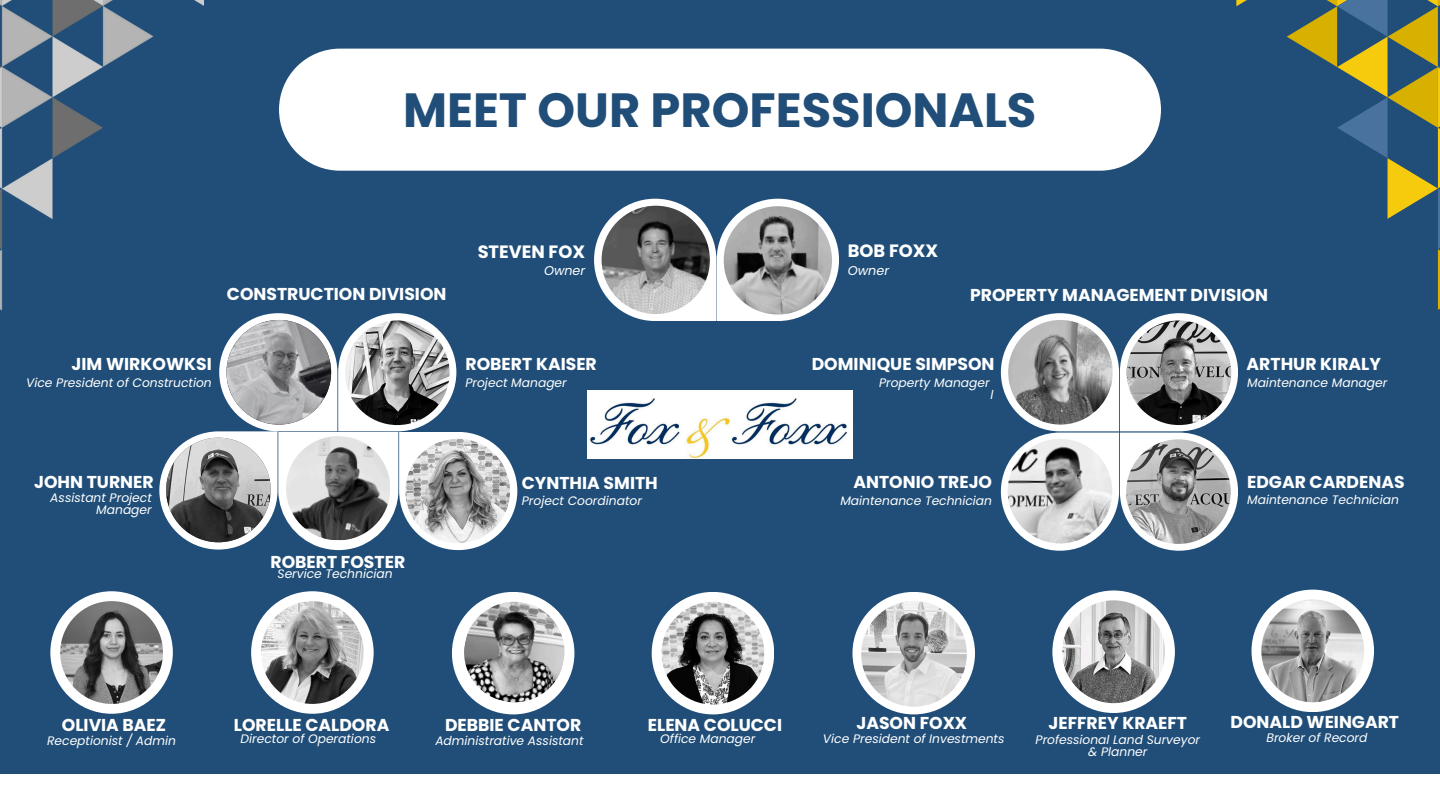
<style>
.page{position:relative;width:1440px;height:810px;background:#204e78}
.page>*{position:absolute;margin:0;border:0;box-sizing:border-box;transform-origin:0 0}
.t1{font:700 48px "Poppins";color:#204e78}
.t2{font:700 17.8px "Poppins";color:#fff}
.t3{font:700 17.2px "Poppins";color:#fff}
.t4{font:italic 12.7px "Poppins";color:#fff}
.t5{font:italic 12.3px/11.9px "Poppins";color:#fff;text-align:right}
</style>
<div class="page">
<div style="left:279px;top:49px;width:722px;height:122px;background:#fff"></div>
<img style="left:0;top:0;width:203px;height:311px">
<div style="left:0;top:774px;width:1440px;height:36px;background:#fff"></div>
<svg style="left:594px;top:199px;width:245px;height:122px"></svg>
<img style="left:724px;top:206px;width:108px;height:109px">
<svg style="left:1001px;top:0;width:439px;height:551px"></svg>
<img style="left:1008px;top:320px;width:105px;height:105px">
<div style="left:50px;top:591px;width:123px;height:123px;background:#fff;border-radius:50%"></div>
<img style="left:60px;top:601px;width:103px;height:103px;border-radius:50%">
<div style="left:251px;top:591px;width:123px;height:123px;background:#fff;border-radius:50%"></div>
<img style="left:261px;top:601px;width:103px;height:103px;border-radius:50%">
<div style="left:452px;top:592px;width:122px;height:122px;background:#fff;border-radius:50%"></div>
<img style="left:459px;top:597px;width:110px;height:110px">
<div style="left:652px;top:592px;width:122px;height:122px;background:#fff;border-radius:50%"></div>
<img style="left:662px;top:602px;width:102px;height:103px;border-radius:50%">
<div style="left:852px;top:592px;width:123px;height:122px;background:#fff;border-radius:50%"></div>
<img style="left:861px;top:601px;width:106px;height:106px;border-radius:50%">
<div style="left:1052px;top:590px;width:123px;height:123px;background:#fff;border-radius:50%"></div>
<img style="left:1062px;top:600px;width:103px;height:103px;border-radius:50%">
<div style="left:1252px;top:590px;width:122px;height:122px;background:#fff;border-radius:50%"></div>
<img style="left:1261px;top:599px;width:103px;height:103px;border-radius:50%">
<svg style="left:159px;top:313px;width:358px;height:237px"></svg>
<img style="left:285px;top:436px;width:106px;height:105px">
<img style="left:587px;top:390px;width:266px;height:69px">
<p class="t1" style="left:403px;top:76px;width:635px">MEET OUR PROFESSIONALS</p>
<p class="t3" style="left:227px;top:282px;width:221px">CONSTRUCTION DIVISION</p>
<h2 class="t2" style="left:848px;top:238px;width:92px">BOB FOXX</h2>
<h2 class="t2" style="left:478px;top:240px;width:109px">STEVEN FOX</h2>
<h2 class="t4" style="left:544px;top:261px;width:43px">Owner</h2>
<h2 class="t4" style="left:848px;top:261px;width:43px">Owner</h2>
<h2 class="t3" style="left:970px;top:283px;width:299px">PROPERTY MANAGEMENT DIVISION</h2>
<p class="t3" style="left:72px;top:352px;width:142px">JIM WIRKOWKSI</p>
<p class="t3" style="left:466px;top:352px;width:133px">ROBERT KAISER</p>
<p class="t3" style="left:812px;top:352px;width:184px">DOMINIQUE SIMPSON</p>
<p class="t3" style="left:1247px;top:352px;width:136px">ARTHUR KIRALY</p>
<p class="t5" style="left:26px;top:377px;width:187px">Vice President of Construction</p>
<h2 class="t5" style="left:465px;top:377px;width:103px">Project Manager</h2>
<p class="t5" style="left:879px;top:377px;width:112px">Property Manager</p>
<p class="t5" style="left:1247px;top:377px;width:142px">Maintenance Manager</p>
<p class="t5" style="left:990px;top:389px;width:5px">l</p>
<h2 class="t3" style="left:34px;top:470px;width:121px">JOHN TURNER</h2>
<p class="t5" style="left:50px;top:491px;width:103px">Assistant Project<br>Manager</p>
<p class="t3" style="left:522px;top:471px;width:138px">CYNTHIA SMITH</p>
<h2 class="t5" style="left:522px;top:495px;width:122px">Project Coordinator</h2>
<p class="t3" style="left:853px;top:470px;width:140px">ANTONIO TREJO</p>
<h2 class="t5" style="left:840px;top:495px;width:153px">Maintenance Technician</h2>
<p class="t3" style="left:1247px;top:470px;width:159px">EDGAR CARDENAS</p>
<p class="t5" style="left:1247px;top:494px;width:153px">Maintenance Technician</p>
<h2 class="t3" style="left:271px;top:550px;width:136px">ROBERT FOSTER</h2>
<p class="t5" style="left:278px;top:567px;width:117px">Service Technician</p>
<p class="t3" style="left:62px;top:713px;width:106px">OLIVIA BAEZ</p>
<h2 class="t5" style="left:47px;top:734px;width:130px">Receptionist / Admin</h2>
<p class="t3" style="left:234px;top:713px;width:157px">LORELLE CALDORA</p>
<h2 class="t5" style="left:241px;top:733px;width:137px">Director of Operations</h2>
<p class="t3" style="left:445px;top:713px;width:138px">DEBBIE CANTOR</p>
<h2 class="t5" style="left:435px;top:735px;width:150px">Administrative Assistant</h2>
<p class="t3" style="left:648px;top:713px;width:136px">ELENA COLUCCI</p>
<h2 class="t5" style="left:660px;top:733px;width:97px">Office Manager</h2>
<p class="t3" style="left:856px;top:711px;width:112px">JASON FOXX</p>
<p class="t5" style="left:823px;top:733px;width:183px">Vice President of Investments</p>
<p class="t3" style="left:1049px;top:710px;width:140px">JEFFREY KRAEFT</p>
<p class="t5" style="left:1036px;top:733px;width:166px;text-align:center">Professional Land Surveyor &amp; Planner</p>
<h2 class="t3" style="left:1231px;top:710px;width:170px">DONALD WEINGART</h2>
<p class="t5" style="left:1266px;top:731px;width:102px">Broker of Record</p>
</div>
